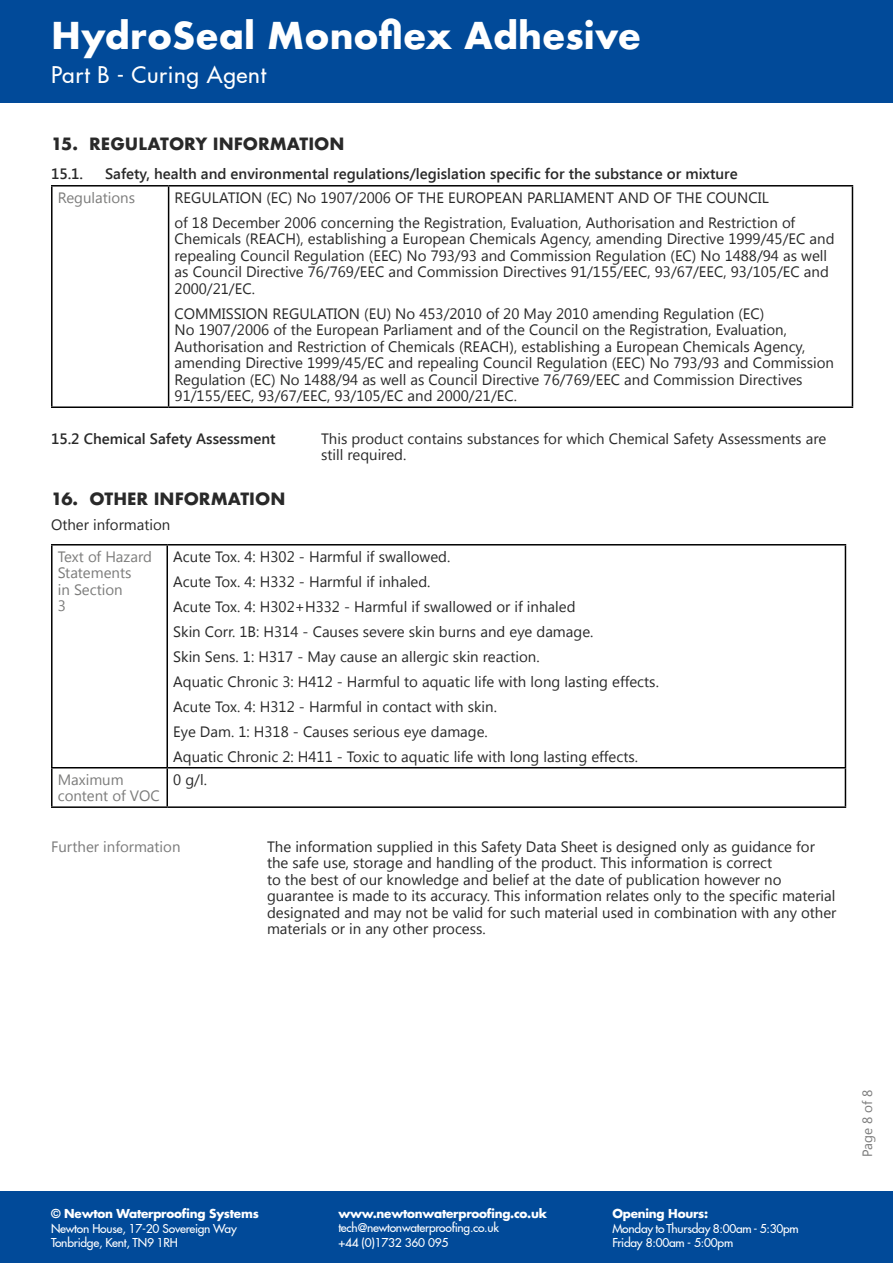
<style>
.page{position:relative;width:893px;height:1263px;background:#fff}
.page>*{position:absolute;margin:0;border:0;box-sizing:border-box;transform-origin:0 0}
.t1{font:700 36px "Futura";color:#fff}
.t2{font:500 22.5px "Futura LT Pro";letter-spacing:.03em;color:#fff}
.t3{font:700 16.5px "Futura";color:#292929}
.t4{font:15px/16.5px "Segoe UI";color:#292929}
.t5{font:600 15px "Segoe UI";color:#292929}
.t6{font:15px/16.5px "Segoe UI";color:#7c7c7b}
.t7{font:15px "Segoe UI";color:#7b7b7b}
.t8{font:13.5px "Segoe UI";letter-spacing:-.01em;color:#7b7b7b}
.t9{font:500 12px/14.4px "Futura LT Pro";letter-spacing:-.02em;color:#fff}
.t10{font:700 12px "Futura LT Pro";letter-spacing:-.02em;color:#fff}
</style>
<div class="page">
<div style="left:0;top:0;width:893px;height:103px;background:#014a99"></div>
<div style="left:0;top:1191px;width:893px;height:72px;background:#014a99"></div>
<hr style="left:51px;top:185px;width:118px;height:2px;background:#000">
<hr style="left:51px;top:187px;width:2px;height:219px;background:#000">
<hr style="left:169px;top:185px;width:684px;height:2px;background:#000">
<hr style="left:168px;top:187px;width:1px;height:219px;background:#000">
<hr style="left:852px;top:187px;width:1px;height:219px;background:#000">
<hr style="left:51px;top:406px;width:118px;height:2px;background:#000">
<hr style="left:169px;top:406px;width:684px;height:2px;background:#000">
<hr style="left:51px;top:544px;width:116px;height:1px;background:#000">
<hr style="left:51px;top:545px;width:2px;height:222px;background:#000">
<hr style="left:167px;top:544px;width:679px;height:1px;background:#000">
<hr style="left:166px;top:545px;width:2px;height:222px;background:#000">
<hr style="left:845px;top:545px;width:1px;height:222px;background:#000">
<hr style="left:51px;top:767px;width:116px;height:1px;background:#000">
<hr style="left:51px;top:768px;width:2px;height:38px;background:#000">
<hr style="left:167px;top:767px;width:679px;height:1px;background:#000">
<hr style="left:166px;top:768px;width:2px;height:38px;background:#000">
<hr style="left:845px;top:768px;width:1px;height:38px;background:#000">
<hr style="left:51px;top:806px;width:116px;height:2px;background:#000">
<hr style="left:167px;top:806px;width:679px;height:2px;background:#000">
<h1 class="t1" style="left:51px;top:10px;width:591px">HydroSeal Monoflex Adhesive</h1>
<h2 class="t2" style="left:51px;top:58px;width:217px">Part B - Curing Agent</h2>
<p class="t3" style="left:51px;top:132px;width:295px">15. REGULATORY INFORMATION</p>
<p class="t5" style="left:51px;top:163px;width:34px">15.1.</p>
<p class="t5" style="left:105px;top:163px;width:634px">Safety, health and environmental regulations/legislation specific for the substance or mixture</p>
<p class="t6" style="left:58px;top:188px;width:79px">Regulations</p>
<p class="t4" style="left:175px;top:184px;width:622px;line-height:25px">REGULATION (EC) No 1907/2006 OF THE EUROPEAN PARLIAMENT AND OF THE COUNCIL<br>of 18 December 2006 concerning the Registration, Evaluation, Authorisation and Restriction of</p>
<p class="t4" style="left:175px;top:230px;width:661px">Chemicals (REACH), establishing a European Chemicals Agency, amending Directive 1999/45/EC and repealing Council Regulation (EEC) No 793/93 and Commission Regulation (EC) No 1488/94 as well as Council Directive 76/769/EEC and Commission Directives 91/155/EEC, 93/67/EEC, 93/105/EC and 2000/21/EC.</p>
<p class="t4" style="left:175px;top:304px;width:661px">COMMISSION REGULATION (EU) No 453/2010 of 20 May 2010 amending Regulation (EC)<br>No 1907/2006 of the European Parliament and of the Council on the Registration, Evaluation, Authorisation and Restriction of Chemicals (REACH), establishing a European Chemicals Agency, amending Directive 1999/45/EC and repealing Council Regulation (EEC) No 793/93 and Commission Regulation (EC) No 1488/94 as well as Council Directive 76/769/EEC and Commission Directives 91/155/EEC, 93/67/EEC, 93/105/EC and 2000/21/EC.</p>
<p class="t5" style="left:51px;top:428px;width:226px">15.2 Chemical Safety Assessment</p>
<p class="t4" style="left:321px;top:429px;width:507px">This product contains substances for which Chemical Safety Assessments are still required.</p>
<p class="t3" style="left:51px;top:486px;width:236px">16. OTHER INFORMATION</p>
<p class="t4" style="left:51px;top:515px;width:121px">Other information</p>
<p class="t6" style="left:58px;top:547px;width:96px">Text of Hazard<br>Statements<br>in Section<br>3</p>
<p class="t4" style="left:173px;top:543px;width:487px;line-height:25px">Acute Tox. 4: H302 - Harmful if swallowed.<br>Acute Tox. 4: H332 - Harmful if inhaled.<br>Acute Tox. 4: H302+H332 - Harmful if swallowed or if inhaled<br>Skin Corr. 1B: H314 - Causes severe skin burns and eye damage.<br>Skin Sens. 1: H317 - May cause an allergic skin reaction.<br>Aquatic Chronic 3: H412 - Harmful to aquatic life with long lasting effects.<br>Acute Tox. 4: H312 - Harmful in contact with skin.<br>Eye Dam. 1: H318 - Causes serious eye damage.<br>Aquatic Chronic 2: H411 - Toxic to aquatic life with long lasting effects.</p>
<p class="t6" style="left:58px;top:770px;width:103px">Maximum content of VOC</p>
<p class="t4" style="left:173px;top:770px;width:35px">0 g/l.</p>
<p class="t7" style="left:51px;top:836px;width:131px">Further information</p>
<p class="t4" style="left:267px;top:838px;width:571px">The information supplied in this Safety Data Sheet is designed only as guidance for the safe use, storage and handling of the product. This information is correct<br>to the best of our knowledge and belief at the date of publication however no guarantee is made to its accuracy. This information relates only to the specific material designated and may not be valid for such material used in combination with any other materials or in any other process.</p>
<p class="t10" style="left:51px;top:1204px;width:209px">© Newton Waterproofing Systems</p>
<p class="t9" style="left:51px;top:1220px;width:187px">Newton House, 17-20 Sovereign Way<br>Tonbridge, Kent, TN9 1RH</p>
<p class="t10" style="left:338px;top:1204px;width:210px">www.newtonwaterproofing.co.uk</p>
<p class="t9" style="left:338px;top:1220px;width:162px">tech@newtonwaterproofing.co.uk +44 (0)1732 360 095</p>
<p class="t10" style="left:612px;top:1204px;width:97px">Opening Hours:</p>
<p class="t9" style="left:612px;top:1220px;width:188px">Monday to Thursday 8:00am - 5:30pm<br>Friday 8:00am - 5:00pm</p>
<p class="t8" style="left:858px;top:1157px;width:68px;rotate:-90deg">Page 8 of 8</p>
</div>
